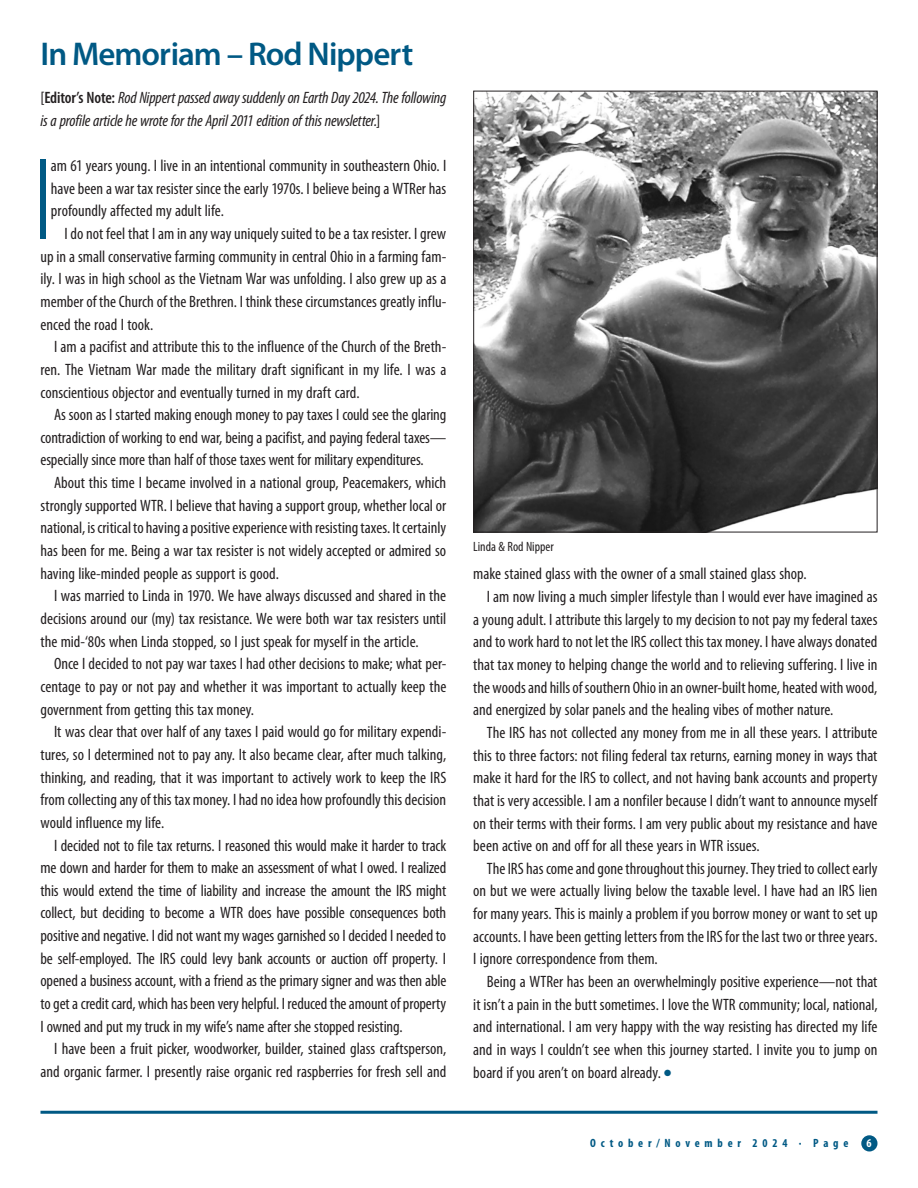
<style>
.page{position:relative;width:918px;height:1188px;background:#fff}
.page>*{position:absolute;margin:0;border:0;box-sizing:border-box;transform-origin:0 0}
.First_para_second_story_2022{font:300 condensed 117.3px "Myriad Pro";color:#005984}
.Headline_2nd_stories_2022{font:600 33px "Myriad Pro";letter-spacing:-.03em;color:#005984}
.Body_copy_2022{font:condensed 16.5px/22.6px "Myriad Pro";color:#231f20;text-align:justify}
.First_para_second_story_2022-2{font:condensed 16.5px/22.6px "Myriad Pro";color:#231f20;text-align:justify}
.Body_copy_2022-2{font:italic condensed 16.5px/22.6px "Myriad Pro";letter-spacing:-.015em;color:#231f20}
.captions_2022{font:condensed 13.5px "Myriad Pro";letter-spacing:-.005em;color:#231f20}
.t1{font:700 condensed 12px "Myriad Pro";letter-spacing:.4em;color:#005984}
.t2{font:700 condensed 12px "Myriad Pro";color:#fff}
.s1{font-style:normal}
.s2{font-weight:600;font-style:normal}
.s3{color:#005984}
</style>
<div class="page">
<div style="left:862px;top:1136px;width:15px;height:15px;background:#005984;border-radius:50%"></div>
<div style="left:861px;top:1135px;width:16px;height:16px;border:2px solid #005984;border-radius:50%"></div>
<hr style="left:40px;top:1111px;width:838px;height:3px;background:#005984">
<img style="left:475px;top:93px;width:401px;height:437px">
<p class="Headline_2nd_stories_2022" style="left:40px;top:33px;width:374px">In Memoriam – Rod Nippert</p>
<p class="Body_copy_2022-2" style="left:40px;top:86px;width:407px"><span class="s1">[</span><span class="s2">Editor’s Note:</span> Rod Nippert passed away suddenly on Earth Day 2024. The following is a profile article he wrote for the April 2011 edition of this newsletter.<span class="s1">]</span></p>
<p class="First_para_second_story_2022" style="left:33px;top:131px;width:21px">I</p>
<p class="First_para_second_story_2022-2" style="left:51px;top:154px;width:397px">am 61 years young. I live in an intentional community in southeastern Ohio. I have been a war tax resister since the early 1970s. I believe being a WTRer has profoundly affected my adult life.</p>
<p class="Body_copy_2022" style="left:40px;top:222px;width:407px;text-indent:24px">I do not feel that I am in any way uniquely suited to be a tax resister. I grew up in a small conservative farming community in central Ohio in a farming fam&shy;ily. I was in high school as the Vietnam War was unfolding. I also grew up as a member of the Church of the Brethren. I think these circumstances greatly influ&shy;enced the road I took.</p>
<p class="Body_copy_2022" style="left:40px;top:335px;width:407px;text-indent:14px">I am a pacifist and attribute this to the influence of the Church of the Breth&shy;ren. The Vietnam War made the military draft significant in my life. I was a conscientious objector and eventually turned in my draft card.</p>
<p class="Body_copy_2022" style="left:40px;top:403px;width:407px;text-indent:14px">As soon as I started making enough money to pay taxes I could see the glaring contradiction of working to end war, being a pacifist, and paying federal taxes— especially since more than half of those taxes went for military expenditures.</p>
<p class="Body_copy_2022" style="left:40px;top:471px;width:407px;text-indent:14px">About this time I became involved in a national group, Peacemakers, which strongly supported WTR. I believe that having a support group, whether local or national, is critical to having a positive experience with resisting taxes. It certainly has been for me. Being a war tax resister is not widely accepted or admired so having like-minded people as support is good.</p>
<p class="Body_copy_2022" style="left:40px;top:584px;width:407px;text-indent:14px">I was married to Linda in 1970. We have always discussed and shared in the decisions around our (my) tax resistance. We were both war tax resisters until the mid-‘80s when Linda stopped, so I just speak for myself in the article.</p>
<p class="Body_copy_2022" style="left:40px;top:652px;width:407px;text-indent:14px">Once I decided to not pay war taxes I had other decisions to make; what per&shy;centage to pay or not pay and whether it was important to actually keep the government from getting this tax money.</p>
<p class="Body_copy_2022" style="left:40px;top:720px;width:407px;text-indent:14px">It was clear that over half of any taxes I paid would go for military expendi&shy;tures, so I determined not to pay any. It also became clear, after much talking, thinking, and reading, that it was important to actively work to keep the IRS from collecting any of this tax money. I had no idea how profoundly this decision would influence my life.</p>
<p class="Body_copy_2022" style="left:40px;top:834px;width:407px;text-indent:14px">I decided not to file tax returns. I reasoned this would make it harder to track me down and harder for them to make an assessment of what I owed. I realized this would extend the time of liability and increase the amount the IRS might collect, but deciding to become a WTR does have possible consequences both positive and negative. I did not want my wages garnished so I decided I needed to be self-employed. The IRS could levy bank accounts or auction off property. I opened a business account, with a friend as the primary signer and was then able to get a credit card, which has been very helpful. I reduced the amount of property I owned and put my truck in my wife’s name after she stopped resisting.</p>
<p class="Body_copy_2022" style="left:40px;top:1037px;width:407px;text-align:right">I have been a fruit picker, woodworker, builder, stained glass craftsperson, and organic farmer. I presently raise organic red raspberries for fresh sell and</p>
<p class="captions_2022" style="left:473px;top:538px;width:82px">Linda &amp; Rod Nipper</p>
<p class="Body_copy_2022" style="left:473px;top:562px;width:335px">make stained glass with the owner of a small stained glass shop.</p>
<p class="Body_copy_2022" style="left:473px;top:585px;width:406px;text-indent:14px">I am now living a much simpler lifestyle than I would ever have imagined as a young adult. I attribute this largely to my decision to not pay my federal taxes and to work hard to not let the IRS collect this tax money. I have always donated that tax money to helping change the world and to relieving suffering. I live in the woods and hills of southern Ohio in an owner-built home, heated with wood, and energized by solar panels and the healing vibes of mother nature.</p>
<p class="Body_copy_2022" style="left:473px;top:721px;width:406px;text-indent:14px">The IRS has not collected any money from me in all these years. I attribute this to three factors: not filing federal tax returns, earning money in ways that make it hard for the IRS to collect, and not having bank accounts and property that is very accessible. I am a nonfiler because I didn’t want to announce myself on their terms with their forms. I am very public about my resistance and have been active on and off for all these years in WTR issues.</p>
<p class="Body_copy_2022" style="left:473px;top:857px;width:406px;text-indent:14px">The IRS has come and gone throughout this journey. They tried to collect early on but we were actually living below the taxable level. I have had an IRS lien for many years. This is mainly a problem if you borrow money or want to set up accounts. I have been getting letters from the IRS for the last two or three years.<br>I ignore correspondence from them.</p>
<p class="Body_copy_2022" style="left:473px;top:970px;width:406px;text-indent:14px">Being a WTRer has been an overwhelmingly positive experience—not that it isn’t a pain in the butt sometimes. I love the WTR community; local, national, and international. I am very happy with the way resisting has directed my life and in ways I couldn’t see when this journey started. I invite you to jump on board if you aren’t on board already. <span class="s3">●</span></p>
<p class="t1" style="left:590px;top:1136px;width:260px">October/November 2024 · Page</p>
<p class="t2" style="left:867px;top:1136px;width:7px">6</p>
</div>
